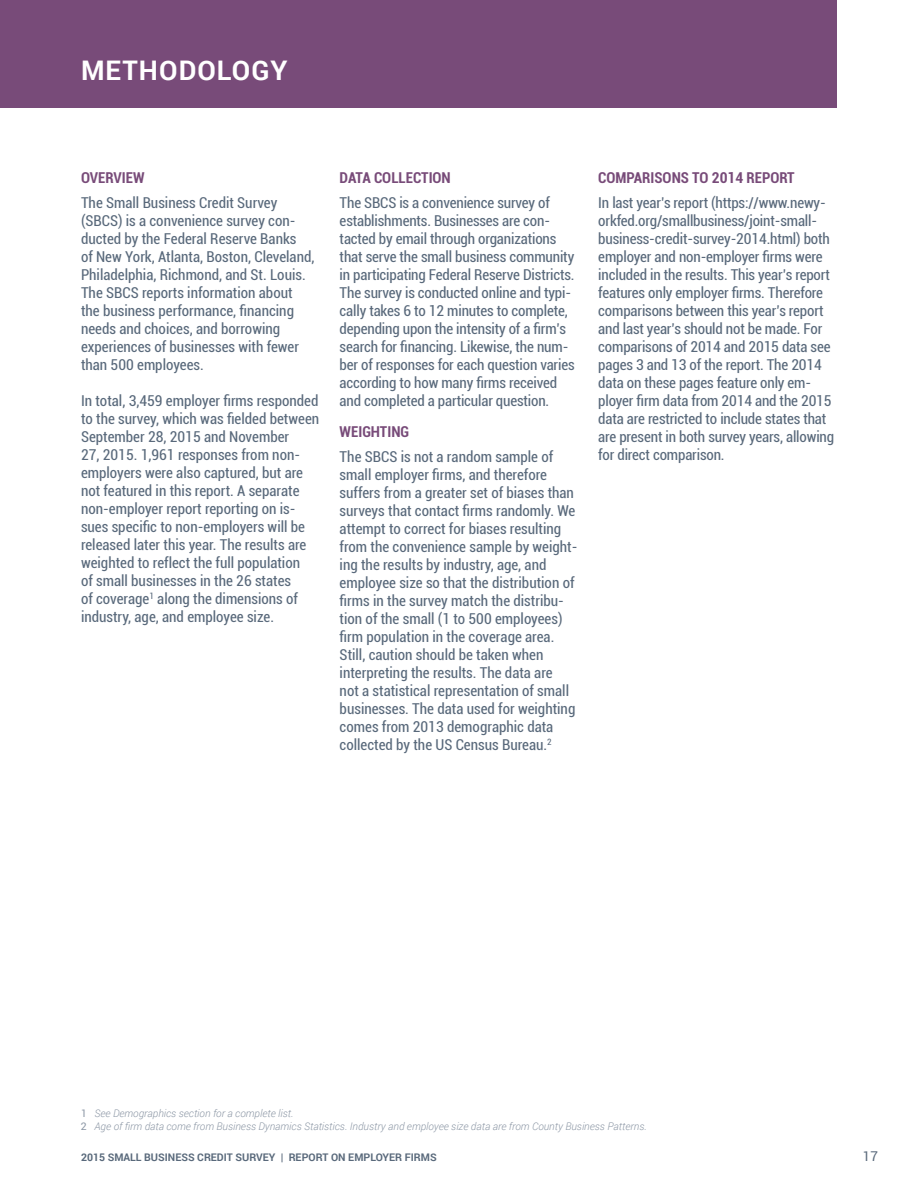
<style>
.page{position:relative;width:918px;height:1188px;background:#fff}
.page>*{position:absolute;margin:0;border:0;box-sizing:border-box;transform-origin:0 0}
.t1{font:700 27px "Roboto";letter-spacing:.04em;color:#fff}
.t2{font:condensed 15px/18px "Roboto";color:#59697b}
.t3{font:700 condensed 15px "Roboto";color:#784b79}
.t4{font:13.5px "Roboto";color:#59697b}
.t5{font:italic 300 10.5px/13.5px "Roboto";color:#8c97a5}
.t6{font:700 10.5px "Roboto";color:#59697b}
.s1{font-weight:400;font-style:normal}
</style>
<div class="page">
<div style="left:0;top:0;width:837px;height:108px;background:#784b79"></div>
<h1 class="t1" style="left:81px;top:51px;width:208px">METHODOLOGY</h1>
<p class="t3" style="left:81px;top:167px;width:65px">OVERVIEW</p>
<p class="t2" style="left:81px;top:193px;width:235px">The Small Business Credit Survey (SBCS) is a convenience survey con&shy;ducted by the Federal Reserve Banks<br>of New York, Atlanta, Boston, Cleveland, Philadelphia, Richmond, and St. Louis.<br>The SBCS reports information about the business performance, financing needs and choices, and borrowing experiences of businesses with fewer than 500 employees.</p>
<p class="t2" style="left:81px;top:391px;width:240px">In total, 3,459 employer firms responded to the survey, which was fielded between September 28, 2015 and November<br>27, 2015. 1,961 responses from non&shy;employers were also captured, but are not featured in this report. A separate non-employer report reporting on is&shy;sues specific to non-employers will be released later this year. The results are weighted to reflect the full population<br>of small businesses in the 26 states<br>of coverage<sup>1</sup> along the dimensions of industry, age, and employee size.</p>
<p class="t3" style="left:340px;top:167px;width:113px">DATA COLLECTION</p>
<p class="t2" style="left:340px;top:193px;width:237px">The SBCS is a convenience survey of establishments. Businesses are con&shy;tacted by email through organizations that serve the small business community in participating Federal Reserve Districts.<br>The survey is conducted online and typi&shy;cally takes 6 to 12 minutes to complete, depending upon the intensity of a firm’s search for financing. Likewise, the num&shy;ber of responses for each question varies according to how many firms received and completed a particular question.</p>
<p class="t3" style="left:340px;top:422px;width:71px">WEIGHTING</p>
<p class="t2" style="left:340px;top:447px;width:239px">The SBCS is not a random sample of small employer firms, and therefore suffers from a greater set of biases than surveys that contact firms randomly. We attempt to correct for biases resulting from the convenience sample by weight&shy;ing the results by industry, age, and employee size so that the distribution of firms in the survey match the distribu&shy;tion of the small (1 to 500 employees) firm population in the coverage area.<br>Still, caution should be taken when interpreting the results. The data are<br>not a statistical representation of small businesses. The data used for weighting comes from 2013 demographic data collected by the US Census Bureau.<sup>2</sup></p>
<p class="t3" style="left:598px;top:167px;width:198px">COMPARISONS TO 2014 REPORT</p>
<p class="t2" style="left:598px;top:193px;width:237px">In last year’s report (https://www.newy&shy;orkfed.org/smallbusiness/joint-small&shy;business-credit-survey-2014.html) both employer and non-employer firms were included in the results. This year’s report features only employer firms. Therefore comparisons between this year’s report and last year’s should not be made. For comparisons of 2014 and 2015 data see pages 3 and 13 of the report. The 2014 data on these pages feature only em&shy;ployer firm data from 2014 and the 2015 data are restricted to include states that are present in both survey years, allowing for direct comparison.</p>
<p class="t5" style="left:81px;top:1106px;width:567px"><span class="s1">1</span> See Demographics section for a complete list.<br><span class="s1">2</span> Age of firm data come from Business Dynamics Statistics. Industry and employee size data are from County Business Patterns.</p>
<p class="t6" style="left:81px;top:1150px;width:357px">2015 SMALL BUSINESS CREDIT SURVEY | REPORT ON EMPLOYER FIRMS</p>
<p class="t4" style="left:863px;top:1147px;width:17px">17</p>
</div>
